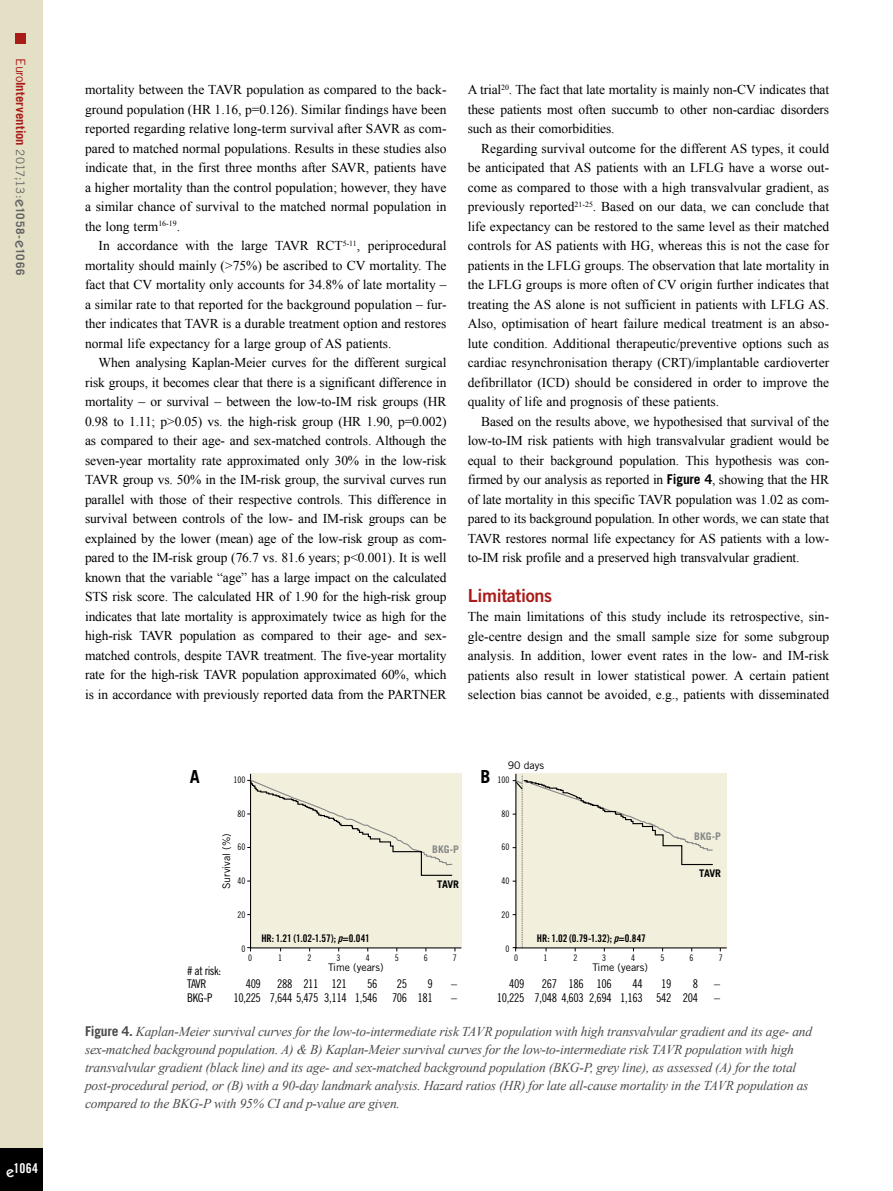
<style>
.page{position:relative;width:893px;height:1191px;background:#fff}
.page>*{position:absolute;margin:0;border:0;box-sizing:border-box;transform-origin:0 0}
.t1{font:18px "Trade Gothic LT Std Bd 2";letter-spacing:-.02em;color:#a91b18}
.t2{font:700 18px "Trade Gothic LT Std";color:#000}
.t3{font:13.5px/19.5px "Times New Roman";color:#000;text-align:justify}
.t4{font:italic 13.5px/18px "Times New Roman";letter-spacing:-.015em;color:#4a4a49}
.t5{font:13.5px "Trade Gothic LT Std Bd Cn 20";color:#fff}
.t6{font:700 12.75px "Trade Gothic LT Std";letter-spacing:.005em;color:#a91b18}
.t7{font:12px/13.5px "Trade Gothic LT Std Cn 18";letter-spacing:-.03em;color:#000}
.t8{font:10.5px "Trade Gothic LT Std Bd Cn 20";color:#000}
.t9{font:10.5px "Trade Gothic LT Std";color:#000}
.t10{font:700 10.5px "Trade Gothic LT Std";color:#878787}
.t11{font:700 10.5px "Trade Gothic LT Std";letter-spacing:-.035em;color:#000}
.t12{font:9px "Trade Gothic LT Std Cn 18";color:#000}
.s1{font-weight:400}
.s2{font-weight:400;font-size:11.7px;color:#646363}
.s3{font-family:"ITC Kabel Std";font-weight:500;font-size:15px;color:#646363}
.s4{font-size:11.7px;color:#646363}
.s5{font-family:"ITC Kabel Std";font-weight:500;font-size:15px}
.s6{font-family:"Trade Gothic LT Std";font-weight:700}
.s7{font-family:"Trade Gothic LT Std Bd Cn 20 Obl"}
.s8{font-family:"Trade Gothic LT Std";font-weight:700;font-style:normal}
</style>
<div class="page">
<div style="left:0;top:0;width:43px;height:1191px;background:#e4e0c5"></div>
<div style="left:16px;top:34px;width:10px;height:10px;background:#a91b18"></div>
<div style="left:0;top:1148px;width:43px;height:43px;background:#000"></div>
<svg style="left:249px;top:773px;width:478px;height:176px"></svg>
<svg style="left:247px;top:779px;width:206px;height:102px;background:#ebe8d7"></svg>
<svg style="left:513px;top:774px;width:201px;height:177px;background:#ece9d8"></svg>
<p class="t6" style="left:29px;top:58px;width:218px;rotate:90deg"><span class="s1">Euro</span>Intervention <span class="s2">2017;13:</span><span class="s3">e</span><span class="s4">1058-</span><span class="s3">e</span><span class="s4">1066</span></p>
<p class="t5" style="left:6px;top:1160px;width:34px"><span class="s5">e</span>1064</p>
<p class="t3" style="left:85px;top:80px;width:363px">mortality between the TAVR population as compared to the back&shy;ground population (HR 1.16, p=0.126). Similar findings have been reported regarding relative long-term survival after SAVR as com&shy;pared to matched normal populations. Results in these studies also indicate that, in the first three months after SAVR, patients have a higher mortality than the control population; however, they have a similar chance of survival to the matched normal population in the long term<sup>16-19</sup>.</p>
<p class="t3" style="left:85px;top:236px;width:363px;text-indent:14px">In accordance with the large TAVR RCT<sup>5-11</sup>, periprocedural mortality should mainly (&gt;75%) be ascribed to CV mortality. The fact that CV mortality only accounts for 34.8% of late mortality – a similar rate to that reported for the background population – fur&shy;ther indicates that TAVR is a durable treatment option and restores normal life expectancy for a large group of AS patients.</p>
<p class="t3" style="left:85px;top:353px;width:363px;text-indent:14px">When analysing Kaplan-Meier curves for the different surgical risk groups, it becomes clear that there is a significant difference in mortality – or survival – between the low-to-IM risk groups (HR 0.98 to 1.11; p&gt;0.05) vs. the high-risk group (HR 1.90, p=0.002) as compared to their age- and sex-matched controls. Although the seven-year mortality rate approximated only 30% in the low-risk TAVR group vs. 50% in the IM-risk group, the survival curves run parallel with those of their respective controls. This difference in survival between controls of the low- and IM-risk groups can be explained by the lower (mean) age of the low-risk group as com&shy;pared to the IM-risk group (76.7 vs. 81.6 years; p&lt;0.001). It is well known that the variable “age” has a large impact on the calculated STS risk score. The calculated HR of 1.90 for the high-risk group indicates that late mortality is approximately twice as high for the high-risk TAVR population as compared to their age- and sex&shy;matched controls, despite TAVR treatment. The five-year mortality rate for the high-risk TAVR population approximated 60%, which is in accordance with previously reported data from the PARTNER</p>
<p class="t3" style="left:468px;top:80px;width:363px">A trial<sup>20</sup>. The fact that late mortality is mainly non-CV indicates that these patients most often succumb to other non-cardiac disorders such as their comorbidities.</p>
<p class="t3" style="left:468px;top:138px;width:363px;text-indent:14px">Regarding survival outcome for the different AS types, it could be anticipated that AS patients with an LFLG have a worse out&shy;come as compared to those with a high transvalvular gradient, as previously reported<sup>21-25</sup>. Based on our data, we can conclude that life expectancy can be restored to the same level as their matched controls for AS patients with HG, whereas this is not the case for patients in the LFLG groups. The observation that late mortality in the LFLG groups is more often of CV origin further indicates that treating the AS alone is not sufficient in patients with LFLG AS.<br>Also, optimisation of heart failure medical treatment is an abso&shy;lute condition. Additional therapeutic/preventive options such as cardiac resynchronisation therapy (CRT)/implantable cardioverter defibrillator (ICD) should be considered in order to improve the quality of life and prognosis of these patients.</p>
<p class="t3" style="left:468px;top:411px;width:363px;text-indent:14px">Based on the results above, we hypothesised that survival of the low-to-IM risk patients with high transvalvular gradient would be equal to their background population. This hypothesis was con&shy;firmed by our analysis as reported in <span class="s6">Figure 4</span>, showing that the HR of late mortality in this specific TAVR population was 1.02 as com&shy;pared to its background population. In other words, we can state that TAVR restores normal life expectancy for AS patients with a low&shy;to-IM risk profile and a preserved high transvalvular gradient.</p>
<h1 class="t1" style="left:468px;top:584px;width:86px">Limitations</h1>
<p class="t3" style="left:468px;top:606px;width:363px">The main limitations of this study include its retrospective, sin&shy;gle-centre design and the small sample size for some subgroup analysis. In addition, lower event rates in the low- and IM-risk patients also result in lower statistical power. A certain patient selection bias cannot be avoided, e.g., patients with disseminated</p>
<p class="t9" style="left:508px;top:759px;width:38px">90 days</p>
<h1 class="t2" style="left:190px;top:765px;width:12px">A</h1>
<h1 class="t2" style="left:480px;top:765px;width:12px">B</h1>
<p class="t12" style="left:234px;top:774px;width:14px">100</p>
<p class="t12" style="left:238px;top:808px;width:10px">80</p>
<p class="t12" style="left:238px;top:841px;width:10px">60</p>
<p class="t12" style="left:238px;top:875px;width:10px">40</p>
<p class="t12" style="left:238px;top:909px;width:10px">20</p>
<p class="t12" style="left:242px;top:943px;width:5px">0</p>
<p class="t12" style="left:498px;top:774px;width:14px">100</p>
<p class="t12" style="left:502px;top:808px;width:10px">80</p>
<p class="t12" style="left:502px;top:841px;width:10px">60</p>
<p class="t12" style="left:502px;top:875px;width:10px">40</p>
<p class="t12" style="left:502px;top:909px;width:10px">20</p>
<p class="t12" style="left:506px;top:943px;width:5px">0</p>
<p class="t10" style="left:694px;top:830px;width:28px">BKG-P</p>
<p class="t11" style="left:699px;top:866px;width:23px">TAVR</p>
<p class="t9" style="left:220px;top:889px;width:57px;rotate:-90deg">Survival (%)</p>
<p class="t10" style="left:432px;top:842px;width:28px">BKG-P</p>
<p class="t11" style="left:437px;top:878px;width:23px">TAVR</p>
<p class="t8" style="left:261px;top:932px;width:110px">HR: 1.21 (1.02-1.57); <span class="s7">p</span>=0.041</p>
<p class="t8" style="left:537px;top:932px;width:110px">HR: 1.02 (0.79-1.32); <span class="s7">p</span>=0.847</p>
<p class="t9" style="left:328px;top:961px;width:57px">Time (years)</p>
<p class="t12" style="left:248px;top:952px;width:5px">0</p>
<p class="t12" style="left:278px;top:952px;width:5px">1</p>
<p class="t12" style="left:307px;top:952px;width:5px">2</p>
<p class="t12" style="left:336px;top:952px;width:5px">3</p>
<p class="t12" style="left:366px;top:952px;width:5px">4</p>
<p class="t12" style="left:395px;top:952px;width:5px">5</p>
<p class="t12" style="left:424px;top:952px;width:5px">6</p>
<p class="t12" style="left:453px;top:952px;width:5px">7</p>
<p class="t12" style="left:514px;top:952px;width:5px">0</p>
<p class="t12" style="left:543px;top:952px;width:5px">1</p>
<p class="t12" style="left:573px;top:952px;width:5px">2</p>
<p class="t12" style="left:602px;top:952px;width:5px">3</p>
<p class="t12" style="left:631px;top:952px;width:5px">4</p>
<p class="t12" style="left:660px;top:952px;width:5px">5</p>
<p class="t12" style="left:689px;top:952px;width:5px">6</p>
<p class="t12" style="left:719px;top:952px;width:5px">7</p>
<p class="t9" style="left:593px;top:961px;width:57px">Time (years)</p>
<p class="t7" style="left:187px;top:963px;width:36px"># at risk:<br>TAVR</p>
<p class="t7" style="left:246px;top:977px;width:17px">409</p>
<p class="t7" style="left:277px;top:977px;width:71px">288 211 121</p>
<p class="t7" style="left:367px;top:977px;width:12px">56</p>
<p class="t7" style="left:397px;top:977px;width:12px">25</p>
<p class="t7" style="left:427px;top:977px;width:7px">9</p>
<p class="t7" style="left:451px;top:977px;width:7px">–</p>
<p class="t7" style="left:509px;top:977px;width:17px">409</p>
<p class="t7" style="left:542px;top:977px;width:72px">267 186 106</p>
<p class="t7" style="left:632px;top:977px;width:12px">44</p>
<p class="t7" style="left:661px;top:977px;width:12px">19</p>
<p class="t7" style="left:693px;top:977px;width:7px">8</p>
<p class="t7" style="left:714px;top:977px;width:7px">–</p>
<p class="t7" style="left:497px;top:990px;width:203px">10,225 7,048 4,603 2,694 1,163 542 204</p>
<p class="t7" style="left:714px;top:990px;width:7px">–</p>
<p class="t7" style="left:187px;top:990px;width:27px">BKG-P</p>
<p class="t7" style="left:233px;top:990px;width:201px">10,225 7,644 5,475 3,114 1,546 706 181</p>
<p class="t7" style="left:451px;top:990px;width:7px">–</p>
<p class="t4" style="left:85px;top:1022px;width:729px"><span class="s8">Figure 4.</span> Kaplan-Meier survival curves for the low-to-intermediate risk TAVR population with high transvalvular gradient and its age- and sex-matched background population. A) &amp; B) Kaplan-Meier survival curves for the low-to-intermediate risk TAVR population with high transvalvular gradient (black line) and its age- and sex-matched background population (BKG-P, grey line), as assessed (A) for the total post-procedural period, or (B) with a 90-day landmark analysis. Hazard ratios (HR) for late all-cause mortality in the TAVR population as compared to the BKG-P with 95% CI and p-value are given.</p>
</div>
